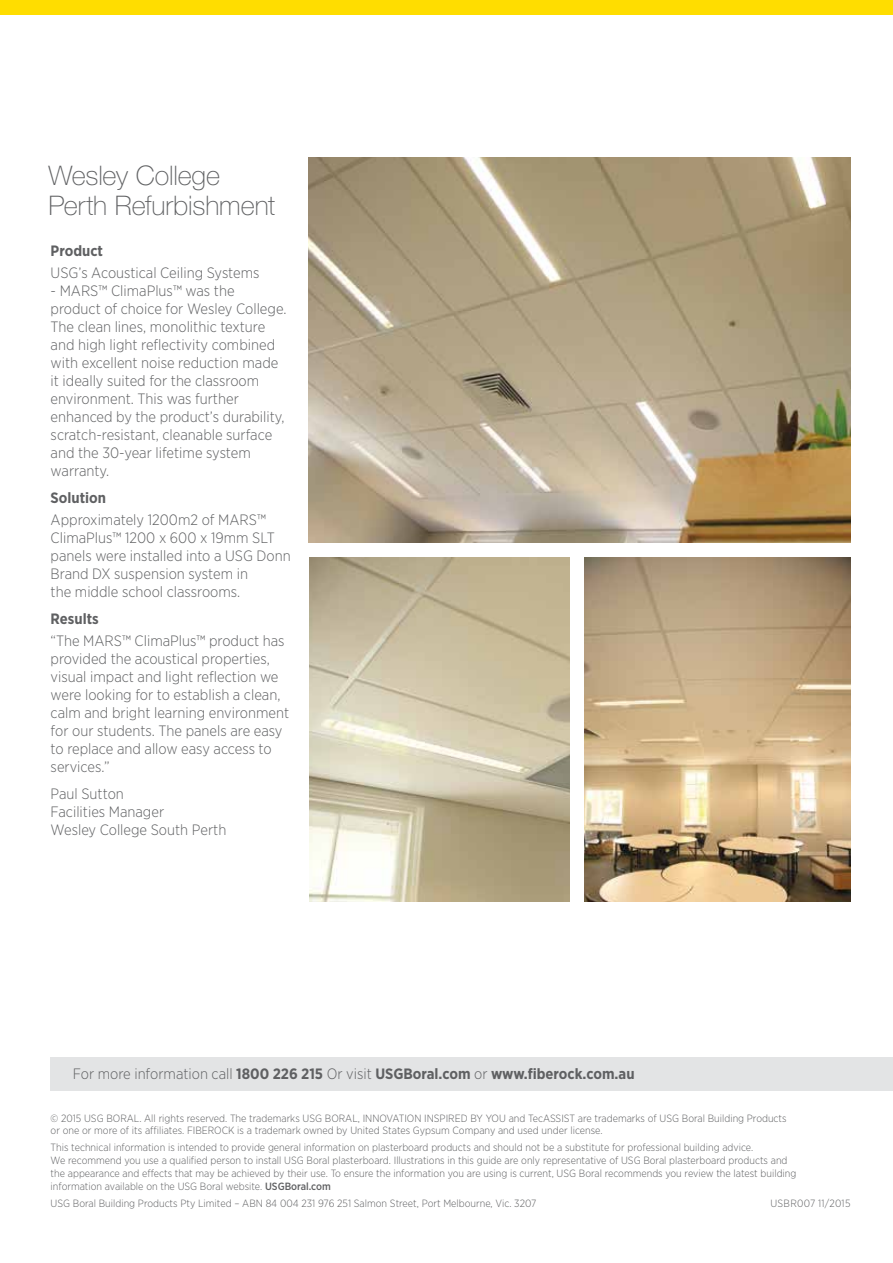
<style>
.page{position:relative;width:893px;height:1263px;background:#fff}
.page>*{position:absolute;margin:0;border:0;box-sizing:border-box;transform-origin:0 0}
.t1{font:100 27px/30px "Helvetica Neue LT Std";letter-spacing:-.005em;color:#5f6062}
.t2{font:300 15px/18px "Gotham Narrow";color:#5f6062}
.t3{font:700 15px "Gotham Narrow";color:#5f6062}
.t4{font:300 10.5px/12.8px "Gotham Narrow";color:#5f6062}
.t5{font:300 10.5px "Gotham Narrow";letter-spacing:.02em;color:#5f6062}
.s1{font-weight:300}
.s2{font-weight:500}
</style>
<div class="page">
<img style="left:585px;top:557px;width:265px;height:344px">
<img style="left:309px;top:557px;width:261px;height:344px">
<div style="left:51px;top:1057px;width:842px;height:33px;background:#e3e4e5"></div>
<img style="left:309px;top:157px;width:541px;height:386px">
<div style="left:0;top:0;width:893px;height:15px;background:#fd0"></div>
<h1 class="t1" style="left:49px;top:160px;width:228px">Wesley College<br>Perth Refurbishment</h1>
<h2 class="t3" style="left:51px;top:241px;width:54px">Product</h2>
<h2 class="t2" style="left:51px;top:264px;width:210px">USG’s Acoustical Ceiling Systems</h2>
<p class="t2" style="left:51px;top:282px;width:237px">- MARS™ ClimaPlus™ was the product of choice for Wesley College.<br>The clean lines, monolithic texture and high light reflectivity combined with excellent noise reduction made it ideally suited for the classroom environment. This was further enhanced by the product’s durability, scratch-resistant, cleanable surface and the 30-year lifetime system warranty.</p>
<h2 class="t3" style="left:51px;top:488px;width:57px">Solution</h2>
<h2 class="t2" style="left:51px;top:511px;width:242px">Approximately 1200m2 of MARS™<br>ClimaPlus™ 1200 x 600 x 19mm SLT panels were installed into a USG Donn<br>Brand DX suspension system in<br>the middle school classrooms.</h2>
<h2 class="t3" style="left:51px;top:609px;width:50px">Results</h2>
<p class="t2" style="left:51px;top:631px;width:240px">“The MARS™ ClimaPlus™ product has provided the acoustical properties, visual impact and light reflection we were looking for to establish a clean, calm and bright learning environment for our students. The panels are easy to replace and allow easy access to services.”</p>
<h2 class="t2" style="left:51px;top:784px;width:177px">Paul Sutton<br>Facilities Manager<br>Wesley College South Perth</h2>
<h2 class="t3" style="left:73px;top:1064px;width:563px"><span class="s1">For more information call</span> 1800 226 215 <span class="s1">Or visit</span> USGBoral.com <span class="s1">or</span> www.fiberock.com.au</h2>
<p class="t4" style="left:51px;top:1111px;width:737px">© 2015 USG BORAL. All rights reserved. The trademarks USG BORAL, INNOVATION INSPIRED BY YOU and TecASSIST are trademarks of USG Boral Building Products or one or more of its affiliates. FIBEROCK is a trademark owned by United States Gypsum Company and used under license.</p>
<p class="t4" style="left:51px;top:1141px;width:747px">This technical information is intended to provide general information on plasterboard products and should not be a substitute for professional building advice.<br>We recommend you use a qualified person to install USG Boral plasterboard. Illustrations in this guide are only representative of USG Boral plasterboard products and the appearance and effects that may be achieved by their use. To ensure the information you are using is current, USG Boral recommends you review the latest building information available on the USG Boral website. <span class="s2">USGBoral.com</span></p>
<p class="t4" style="left:51px;top:1196px;width:487px">USG Boral Building Products Pty Limited – ABN 84 004 231 976 251 Salmon Street, Port Melbourne, Vic. 3207</p>
<p class="t5" style="left:770px;top:1197px;width:81px">USBR007 11/2015</p>
</div>
